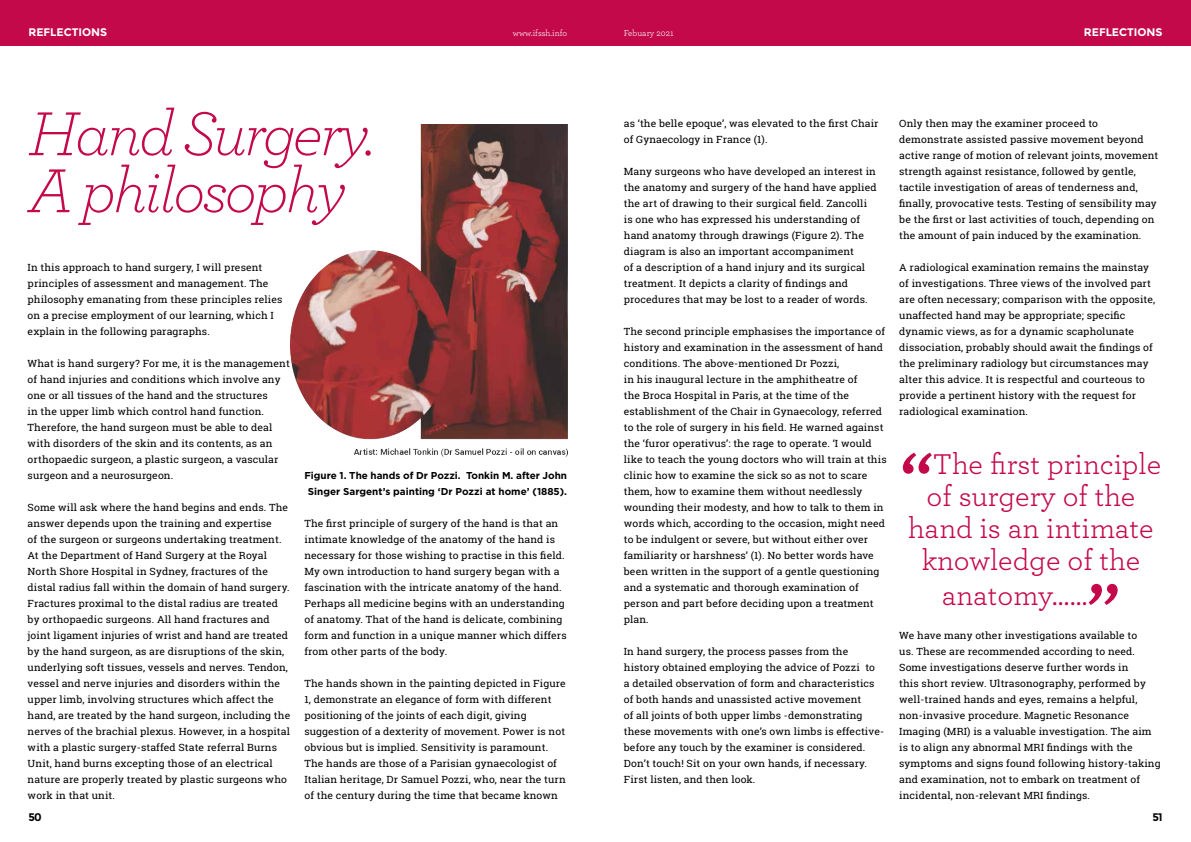
<style>
.page{position:relative;width:1191px;height:842px;background:#fff}
.page>*{position:absolute;margin:0;border:0;box-sizing:border-box;transform-origin:0 0}
.t1{font:700 68px "Archer Pro";color:#c4094a}
.t2{font:italic 300 65px/57px "Archer Pro";letter-spacing:-.04em;color:#c4094a}
.t3{font:30px "Archer Pro";color:#c4094a}
.t4{font:700 11px "Montserrat";color:#fff}
.t5{font:700 11px "Montserrat";color:#000}
.t6{font:10px/16px "Roboto Slab";letter-spacing:.01em;color:#000;scale:1.04 1}
.t7{font:700 10px/16px "Gotham";color:#000;text-align:center}
.t8{font:9px "Archer Pro";color:#fff}
</style>
<div class="page">
<div style="left:0;top:0;width:595px;height:45px;background:#c4094a"></div>
<img style="left:290px;top:125px;width:277px;height:331px">
<div style="left:595px;top:0;width:596px;height:45px;background:#c4094a"></div>
<p class="t4" style="left:28px;top:26px;width:80px">REFLECTIONS</p>
<p class="t8" style="left:513px;top:26px;width:56px">www.ifssh.info</p>
<p class="t8" style="left:624px;top:26px;width:51px">Febuary 2021</p>
<p class="t4" style="left:1083px;top:26px;width:80px">REFLECTIONS</p>
<h2 class="t2" style="left:28px;top:102px;width:348px">Hand Surgery.<br>A philosophy</h2>
<p class="t6" style="left:28px;top:259px;width:246px">In this approach to hand surgery, I will present principles of assessment and management. The philosophy emanating from these principles relies on a precise employment of our learning, which I explain in the following paragraphs.</p>
<p class="t6" style="left:28px;top:355px;width:253px">What is hand surgery? For me, it is the management of hand injuries and conditions which involve any one or all tissues of the hand and the structures<br>in the upper limb which control hand function.<br>Therefore, the hand surgeon must be able to deal with disorders of the skin and its contents, as an orthopaedic surgeon, a plastic surgeon, a vascular surgeon and a neurosurgeon.</p>
<p class="t6" style="left:28px;top:499px;width:254px">Some will ask where the hand begins and ends. The answer depends upon the training and expertise<br>of the surgeon or surgeons undertaking treatment.<br>At the Department of Hand Surgery at the Royal North Shore Hospital in Sydney, fractures of the distal radius fall within the domain of hand surgery.<br>Fractures proximal to the distal radius are treated by orthopaedic surgeons. All hand fractures and joint ligament injuries of wrist and hand are treated by the hand surgeon, as are disruptions of the skin, underlying soft tissues, vessels and nerves. Tendon, vessel and nerve injuries and disorders within the upper limb, involving structures which affect the hand, are treated by the hand surgeon, including the nerves of the brachial plexus. However, in a hospital with a plastic surgery-staffed State referral Burns Unit, hand burns excepting those of an electrical nature are properly treated by plastic surgeons who work in that unit.</p>
<p class="t7" style="left:304px;top:468px;width:264px">Figure 1. The hands of Dr Pozzi. Tonkin M. after John<br>Singer Sargent’s painting ‘Dr Pozzi at home’ (1885).</p>
<p class="t6" style="left:304px;top:515px;width:254px">The first principle of surgery of the hand is that an intimate knowledge of the anatomy of the hand is necessary for those wishing to practise in this field.<br>My own introduction to hand surgery began with a fascination with the intricate anatomy of the hand.<br>Perhaps all medicine begins with an understanding of anatomy. That of the hand is delicate, combining form and function in a unique manner which differs from other parts of the body.</p>
<p class="t6" style="left:304px;top:675px;width:253px">The hands shown in the painting depicted in Figure 1, demonstrate an elegance of form with different positioning of the joints of each digit, giving suggestion of a dexterity of movement. Power is not obvious but is implied. Sensitivity is paramount.<br>The hands are those of a Parisian gynaecologist of Italian heritage, Dr Samuel Pozzi, who, near the turn of the century during the time that became known</p>
<p class="t6" style="left:624px;top:115px;width:246px">as ‘the belle epoque’, was elevated to the first Chair of Gynaecology in France (1).</p>
<p class="t6" style="left:624px;top:163px;width:244px">Many surgeons who have developed an interest in the anatomy and surgery of the hand have applied the art of drawing to their surgical field. Zancolli is one who has expressed his understanding of hand anatomy through drawings (Figure 2). The diagram is also an important accompaniment<br>of a description of a hand injury and its surgical treatment. It depicts a clarity of findings and procedures that may be lost to a reader of words.</p>
<p class="t6" style="left:624px;top:323px;width:254px">The second principle emphasises the importance of history and examination in the assessment of hand conditions. The above-mentioned Dr Pozzi,<br>in his inaugural lecture in the amphitheatre of<br>the Broca Hospital in Paris, at the time of the establishment of the Chair in Gynaecology, referred to the role of surgery in his field. He warned against the ‘furor operativus’: the rage to operate. ‘I would like to teach the young doctors who will train at this clinic how to examine the sick so as not to scare them, how to examine them without needlessly wounding their modesty, and how to talk to them in words which, according to the occasion, might need to be indulgent or severe, but without either over familiarity or harshness’ (1). No better words have been written in the support of a gentle questioning and a systematic and thorough examination of person and part before deciding upon a treatment plan.</p>
<p class="t6" style="left:624px;top:643px;width:252px">In hand surgery, the process passes from the history obtained employing the advice of Pozzi to<br>a detailed observation of form and characteristics of both hands and unassisted active movement<br>of all joints of both upper limbs -demonstrating these movements with one’s own limbs is effective&shy;before any touch by the examiner is considered.<br>Don’t touch! Sit on your own hands, if necessary.<br>First listen, and then look.</p>
<p class="t6" style="left:899px;top:115px;width:251px">Only then may the examiner proceed to demonstrate assisted passive movement beyond active range of motion of relevant joints, movement strength against resistance, followed by gentle, tactile investigation of areas of tenderness and, finally, provocative tests. Testing of sensibility may be the first or last activities of touch, depending on the amount of pain induced by the examination.</p>
<p class="t6" style="left:899px;top:259px;width:248px">A radiological examination remains the mainstay of investigations. Three views of the involved part are often necessary; comparison with the opposite, unaffected hand may be appropriate; specific dynamic views, as for a dynamic scapholunate dissociation, probably should await the findings of the preliminary radiology but circumstances may alter this advice. It is respectful and courteous to provide a pertinent history with the request for radiological examination.</p>
<h1 class="t1" style="left:900px;top:422px;width:34px">“</h1>
<h3 class="t3" style="left:932px;top:444px;width:230px">The first principle</h3>
<h3 class="t3" style="left:926px;top:476px;width:210px">of surgery of the</h3>
<h3 class="t3" style="left:908px;top:508px;width:247px">hand is an intimate</h3>
<h3 class="t3" style="left:921px;top:540px;width:220px">knowledge of the</h3>
<h3 class="t3" style="left:942px;top:575px;width:147px">anatomy……</h3>
<h1 class="t1" style="left:1087px;top:553px;width:34px">”</h1>
<p class="t6" style="left:899px;top:627px;width:253px">We have many other investigations available to<br>us. These are recommended according to need.<br>Some investigations deserve further words in<br>this short review. Ultrasonography, performed by well-trained hands and eyes, remains a helpful, non-invasive procedure. Magnetic Resonance Imaging (MRI) is a valuable investigation. The aim is to align any abnormal MRI findings with the symptoms and signs found following history-taking and examination, not to embark on treatment of incidental, non-relevant MRI findings.</p>
<p class="t5" style="left:28px;top:811px;width:15px">50</p>
<p class="t5" style="left:1152px;top:811px;width:12px">51</p>
</div>
